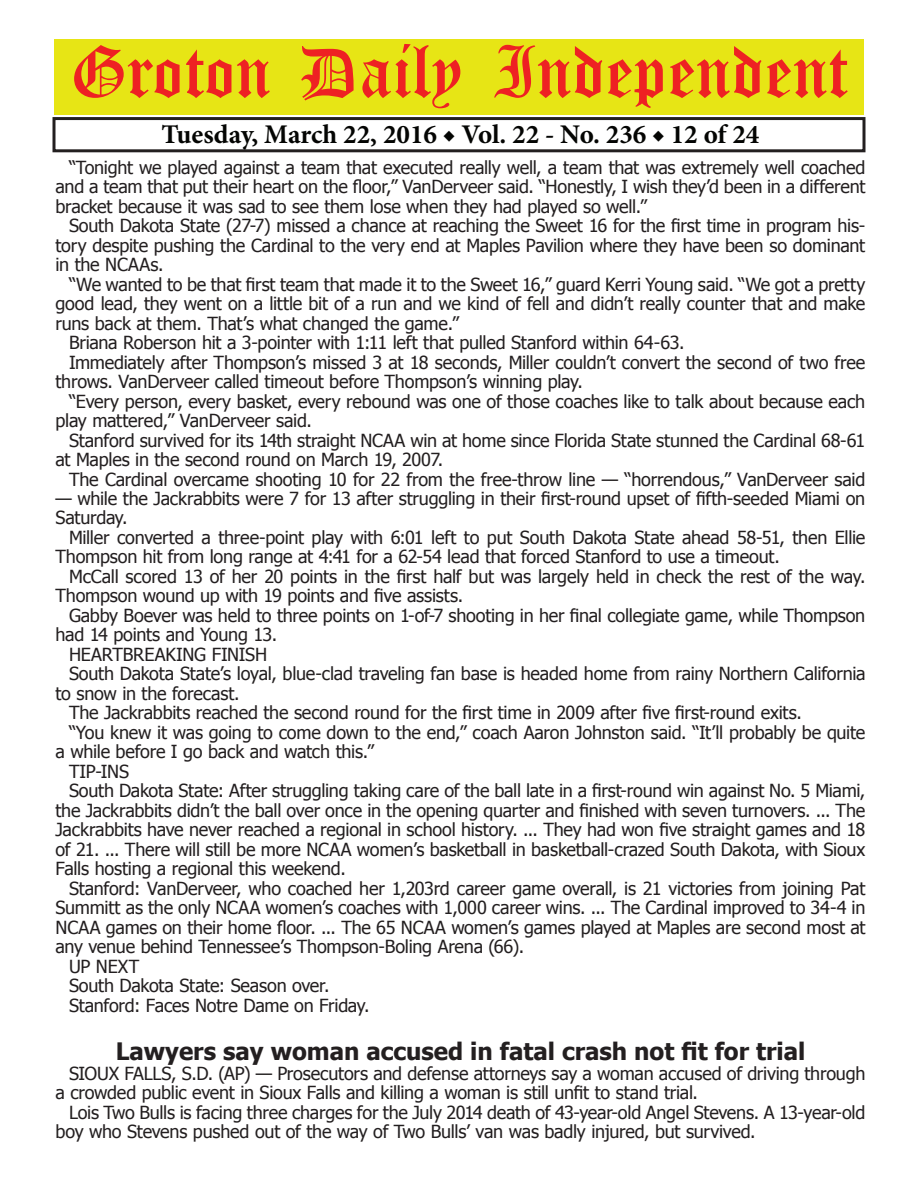
<style>
.page{position:relative;width:918px;height:1188px;background:#fff}
.page>*{position:absolute;margin:0;border:0;box-sizing:border-box;transform-origin:0 0}
.t1{font:54px "Old English Five";color:#ee2123}
.t2{font:700 27px "Minion Pro";color:#040503}
.t3{font:700 24px "Tahoma";color:#231f20}
.t4{font:18px/19.5px "Tahoma";letter-spacing:-.01em;color:#231f20}
</style>
<div class="page">
<div style="left:52px;top:117px;width:814px;height:35px;border:3px solid #231f20"></div>
<div style="left:54px;top:40px;width:810px;height:75px;background:#e7e515"></div>
<h1 class="t1" style="left:70px;top:47px;width:779px">Groton Daily Independent</h1>
<h2 class="t2" style="left:162px;top:116px;width:599px">Tuesday, March 22, 2016 ◆ Vol. 22 - No. 236 ◆ 12 of 24</h2>
<p class="t4" style="left:56px;top:156px;width:811px;text-align:justify;text-indent:14px">“Tonight we played against a team that executed really well, a team that was extremely well coached and a team that put their heart on the floor,” VanDerveer said. “Honestly, I wish they’d been in a different bracket because it was sad to see them lose when they had played so well.”</p>
<p class="t4" style="left:56px;top:215px;width:812px;text-align:justify;text-indent:14px">South Dakota State (27-7) missed a chance at reaching the Sweet 16 for the first time in program his&shy;tory despite pushing the Cardinal to the very end at Maples Pavilion where they have been so dominant in the NCAAs.</p>
<p class="t4" style="left:69px;top:273px;width:798px">“We wanted to be that first team that made it to the Sweet 16,” guard Kerri Young said. “We got a pretty</p>
<p class="t4" style="left:56px;top:293px;width:811px">good lead, they went on a little bit of a run and we kind of fell and didn’t really counter that and make</p>
<p class="t4" style="left:56px;top:312px;width:405px">runs back at them. That’s what changed the game.”</p>
<p class="t4" style="left:69px;top:332px;width:617px">Briana Roberson hit a 3-pointer with 1:11 left that pulled Stanford within 64-63.</p>
<p class="t4" style="left:69px;top:351px;width:798px">Immediately after Thompson’s missed 3 at 18 seconds, Miller couldn’t convert the second of two free</p>
<p class="t4" style="left:56px;top:371px;width:529px">throws. VanDerveer called timeout before Thompson’s winning play.</p>
<p class="t4" style="left:69px;top:390px;width:798px">“Every person, every basket, every rebound was one of those coaches like to talk about because each</p>
<p class="t4" style="left:56px;top:410px;width:258px">play mattered,” VanDerveer said.</p>
<p class="t4" style="left:69px;top:429px;width:798px">Stanford survived for its 14th straight NCAA win at home since Florida State stunned the Cardinal 68-61</p>
<p class="t4" style="left:56px;top:449px;width:389px">at Maples in the second round on March 19, 2007.</p>
<p class="t4" style="left:69px;top:468px;width:798px">The Cardinal overcame shooting 10 for 22 from the free-throw line — “horrendous,” VanDerveer said</p>
<p class="t4" style="left:56px;top:488px;width:811px">— while the Jackrabbits were 7 for 13 after struggling in their first-round upset of fifth-seeded Miami on<br>Saturday.</p>
<p class="t4" style="left:56px;top:527px;width:811px;text-indent:14px">Miller converted a three-point play with 6:01 left to put South Dakota State ahead 58-51, then Ellie<br>Thompson hit from long range at 4:41 for a 62-54 lead that forced Stanford to use a timeout.</p>
<p class="t4" style="left:56px;top:566px;width:812px;text-indent:14px">McCall scored 13 of her 20 points in the first half but was largely held in check the rest of the way.<br>Thompson wound up with 19 points and five assists.</p>
<p class="t4" style="left:69px;top:605px;width:798px">Gabby Boever was held to three points on 1-of-7 shooting in her final collegiate game, while Thompson</p>
<p class="t4" style="left:56px;top:624px;width:223px">had 14 points and Young 13.</p>
<p class="t4" style="left:69px;top:644px;width:200px">HEARTBREAKING FINISH</p>
<p class="t4" style="left:69px;top:663px;width:798px">South Dakota State’s loyal, blue-clad traveling fan base is headed home from rainy Northern California</p>
<p class="t4" style="left:56px;top:683px;width:186px">to snow in the forecast.</p>
<p class="t4" style="left:69px;top:702px;width:734px">The Jackrabbits reached the second round for the first time in 2009 after five first-round exits.</p>
<p class="t4" style="left:69px;top:722px;width:798px">“You knew it was going to come down to the end,” coach Aaron Johnston said. “It’ll probably be quite</p>
<p class="t4" style="left:56px;top:741px;width:320px">a while before I go back and watch this.”</p>
<p class="t4" style="left:69px;top:761px;width:62px">TIP-INS</p>
<p class="t4" style="left:69px;top:780px;width:798px">South Dakota State: After struggling taking care of the ball late in a first-round win against No. 5 Miami,</p>
<p class="t4" style="left:56px;top:800px;width:811px">the Jackrabbits didn’t the ball over once in the opening quarter and finished with seven turnovers. ... The</p>
<p class="t4" style="left:56px;top:819px;width:811px">Jackrabbits have never reached a regional in school history. ... They had won five straight games and 18</p>
<p class="t4" style="left:56px;top:839px;width:811px">of 21. ... There will still be more NCAA women’s basketball in basketball-crazed South Dakota, with Sioux</p>
<p class="t4" style="left:56px;top:858px;width:292px">Falls hosting a regional this weekend.</p>
<p class="t4" style="left:69px;top:878px;width:798px">Stanford: VanDerveer, who coached her 1,203rd career game overall, is 21 victories from joining Pat</p>
<p class="t4" style="left:56px;top:897px;width:811px">Summitt as the only NCAA women’s coaches with 1,000 career wins. ... The Cardinal improved to 34-4 in</p>
<p class="t4" style="left:56px;top:917px;width:811px">NCAA games on their home floor. ... The 65 NCAA women’s games played at Maples are second most at</p>
<p class="t4" style="left:56px;top:936px;width:470px">any venue behind Tennessee’s Thompson-Boling Arena (66).</p>
<p class="t4" style="left:69px;top:956px;width:72px">UP NEXT</p>
<p class="t4" style="left:69px;top:975px;width:262px">South Dakota State: Season over.</p>
<p class="t4" style="left:69px;top:995px;width:302px">Stanford: Faces Notre Dame on Friday.</p>
<h3 class="t3" style="left:116px;top:1035px;width:691px">Lawyers say woman accused in fatal crash not fit for trial</h3>
<p class="t4" style="left:56px;top:1063px;width:811px;text-indent:14px">SIOUX FALLS, S.D. (AP) — Prosecutors and defense attorneys say a woman accused of driving through a crowded public event in Sioux Falls and killing a woman is still unfit to stand trial.</p>
<p class="t4" style="left:56px;top:1102px;width:811px;text-indent:14px">Lois Two Bulls is facing three charges for the July 2014 death of 43-year-old Angel Stevens. A 13-year-old boy who Stevens pushed out of the way of Two Bulls’ van was badly injured, but survived.</p>
</div>
